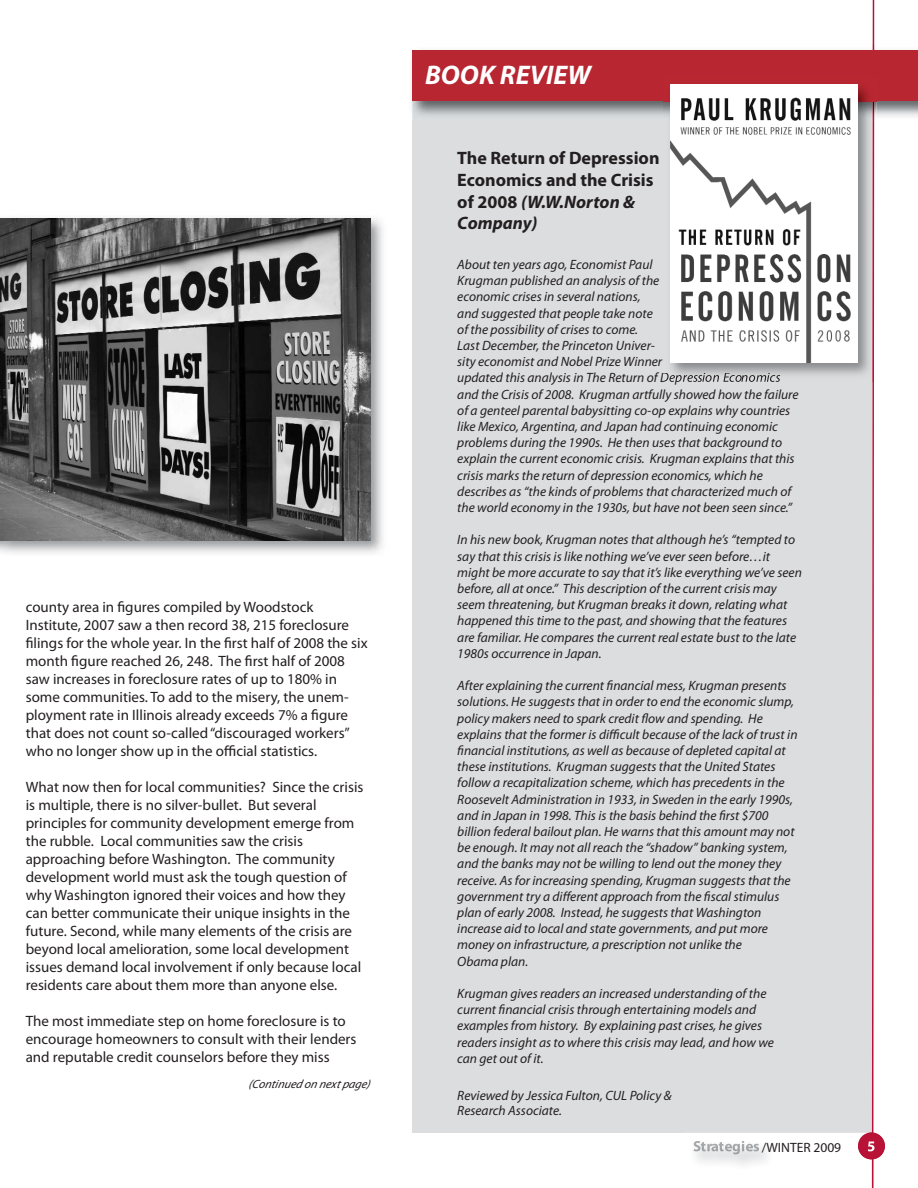
<style>
.page{position:relative;width:918px;height:1188px;background:#fff}
.page>*{position:absolute;margin:0;border:0;box-sizing:border-box;transform-origin:0 0}
.t1{font:italic 700 27px "Myriad Pro";color:#fff}
.t2{font:700 18px/21.6px "Myriad Pro";color:#231f20}
.t3{font:15px/18px "Myriad Pro";color:#231f20}
.t4{font:italic 13.5px/16.2px "Myriad Pro";color:#231f20}
.t5{font:13.5px "Myriad Pro";color:#231f20}
.t6{font:italic 12px "Myriad Pro";color:#231f20}
.s1{font-style:italic}
</style>
<div class="page">
<div style="left:413px;top:98px;width:459px;height:1035px;background:#dcddde"></div>
<img style="left:412px;top:50px;width:506px;height:70px">
<img style="left:413px;top:101px;width:251px;height:19px">
<div style="left:413px;top:50px;width:505px;height:51px;background:#b72631"></div>
<img style="left:858px;top:1132px;width:27px;height:27px">
<img style="left:694px;top:1141px;width:65px;height:13px">
<img style="left:664px;top:84px;width:213px;height:298px">
<svg style="left:868px;top:0;width:7px;height:1187px"></svg>
<img style="left:670px;top:85px;width:187px;height:278px">
<img style="left:19px;top:218px;width:364px;height:335px">
<img style="left:0;top:218px;width:19px;height:335px">
<img style="left:0;top:219px;width:370px;height:321px">
<p class="t3" style="left:26px;top:599px;width:343px">county area in figures compiled by Woodstock Institute, 2007 saw a then record 38, 215 foreclosure filings for the whole year. In the first half of 2008 the six month figure reached 26, 248. The first half of 2008 saw increases in foreclosure rates of up to 180% in some communities. To add to the misery, the unem&shy;ployment rate in Illinois already exceeds 7% a figure that does not count so-called “discouraged workers” who no longer show up in the official statistics.</p>
<p class="t3" style="left:26px;top:779px;width:339px">What now then for local communities? Since the crisis is multiple, there is no silver-bullet. But several principles for community development emerge from the rubble. Local communities saw the crisis approaching before Washington. The community development world must ask the tough question of why Washington ignored their voices and how they can better communicate their unique insights in the future. Second, while many elements of the crisis are beyond local amelioration, some local development issues demand local involvement if only because local residents care about them more than anyone else.</p>
<p class="t3" style="left:26px;top:1013px;width:332px">The most immediate step on home foreclosure is to encourage homeowners to consult with their lenders and reputable credit counselors before they miss</p>
<p class="t6" style="left:249px;top:1079px;width:123px">(Continued on next page)</p>
<h1 class="t1" style="left:425px;top:59px;width:167px">BOOK REVIEW</h1>
<h2 class="t2" style="left:457px;top:149px;width:204px">The Return of Depression<br>Economics and the Crisis of 2008 <span class="s1">(W.W.Norton &amp;<br>Company)</span></h2>
<p class="t4" style="left:457px;top:258px;width:343px">About ten years ago, Economist Paul<br>Krugman published an analysis of the<br>economic crises in several nations,<br>and suggested that people take note<br>of the possibility of crises to come.<br>Last December, the Princeton Univer-<br>sity economist and Nobel Prize Winner<br>updated this analysis in The Return of Depression Economics and the Crisis of 2008. Krugman artfully showed how the failure of a genteel parental babysitting co-op explains why countries like Mexico, Argentina, and Japan had continuing economic problems during the 1990s. He then uses that background to explain the current economic crisis. Krugman explains that this crisis marks the return of depression economics, which he describes as “the kinds of problems that characterized much of the world economy in the 1930s, but have not been seen since.”</p>
<p class="t4" style="left:457px;top:533px;width:346px">In his new book, Krugman notes that although he’s “tempted to say that this crisis is like nothing we’ve ever seen before…it might be more accurate to say that it’s like everything we’ve seen before, all at once.” This description of the current crisis may seem threatening, but Krugman breaks it down, relating what happened this time to the past, and showing that the features are familiar. He compares the current real estate bust to the late 1980s occurrence in Japan.</p>
<p class="t4" style="left:457px;top:679px;width:342px">After explaining the current financial mess, Krugman presents solutions. He suggests that in order to end the economic slump, policy makers need to spark credit flow and spending. He explains that the former is difficult because of the lack of trust in financial institutions, as well as because of depleted capital at these institutions. Krugman suggests that the United States follow a recapitalization scheme, which has precedents in the Roosevelt Administration in 1933, in Sweden in the early 1990s, and in Japan in 1998. This is the basis behind the first $700 billion federal bailout plan. He warns that this amount may not be enough. It may not all reach the “shadow” banking system, and the banks may not be willing to lend out the money they receive. As for increasing spending, Krugman suggests that the government try a different approach from the fiscal stimulus plan of early 2008. Instead, he suggests that Washington increase aid to local and state governments, and put more money on infrastructure, a prescription not unlike the<br>Obama plan.</p>
<p class="t4" style="left:457px;top:987px;width:318px">Krugman gives readers an increased understanding of the current financial crisis through entertaining models and examples from history. By explaining past crises, he gives readers insight as to where this crisis may lead, and how we can get out of it.</p>
<p class="t4" style="left:457px;top:1089px;width:216px;line-height:15px">Reviewed by Jessica Fulton, CUL Policy &amp;<br>Research Associate.</p>
<p class="t5" style="left:762px;top:1142px;width:81px">/WINTER 2009</p>
</div>
